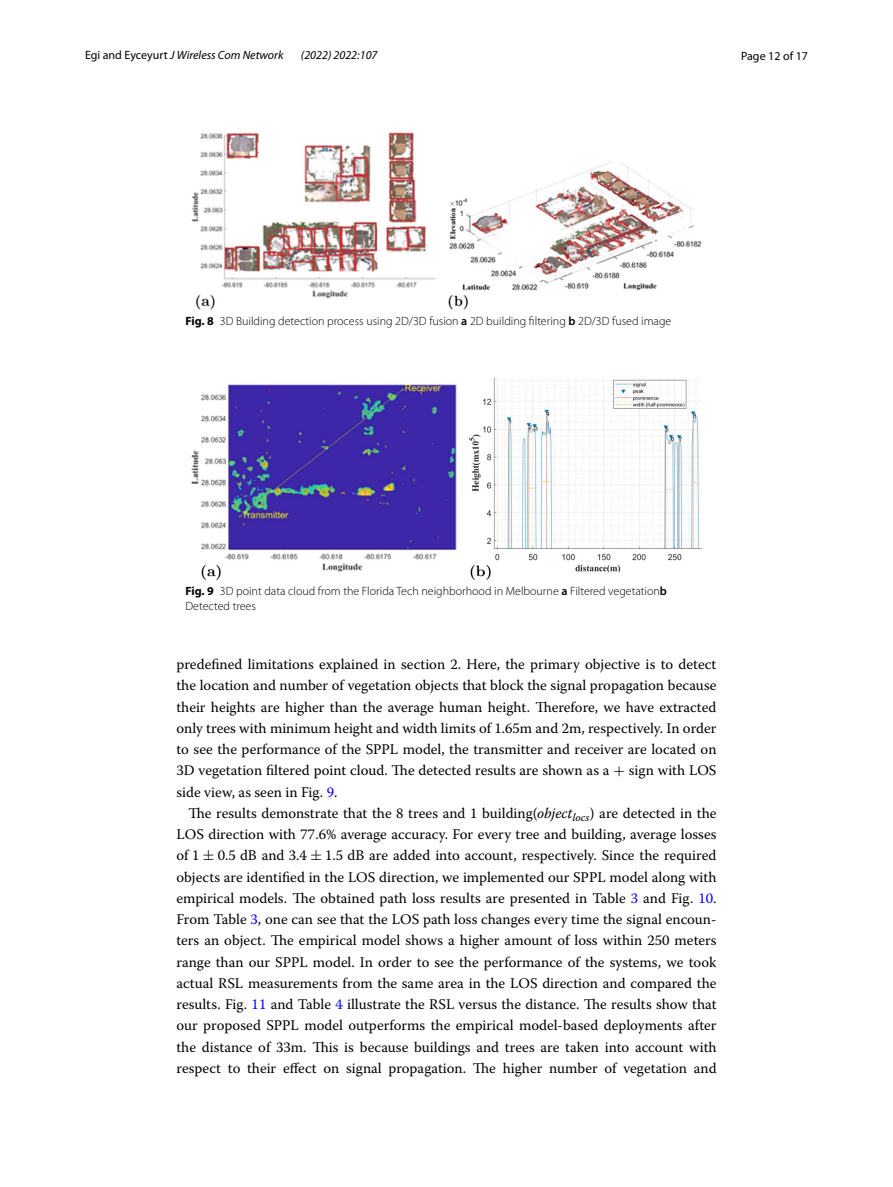
<style>
.page{position:relative;width:893px;height:1187px;background:#fff}
.page>*{position:absolute;margin:0;border:0;box-sizing:border-box;transform-origin:0 0}
.t1{font:14.7px/21.1px "Warnock Pro";color:#000;text-align:justify}
.t2{font:300 12px/15px "Myriad Pro";color:#000}
.t3{font:italic 12px "Myriad Pro";color:#000}
.t4{font:12px "Myriad Pro";color:#000}
.s1{font-style:normal}
.s2{font-weight:700}
.s3{font-weight:600}
.s4{font-family:"MTSY"}
.s5{color:#00f}
.s6{font-family:"Warnock Pro It 36"}
.s7{font-family:"Warnock Pro Regular 24"}
.s8{font-family:"MTSYN19"}
.s9{font-family:"Warnock Pro Regular 25"}
.s10{font-family:"MTSYN20"}
</style>
<div class="page">
<img style="left:191px;top:133px;width:511px;height:177px">
<img style="left:191px;top:377px;width:511px;height:202px">
<p class="t3" style="left:85px;top:48px;width:200px"><span class="s1">Egi and Eyceyurt</span> J Wireless Com Network</p>
<p class="t3" style="left:301px;top:48px;width:78px">(2022) 2022:107</p>
<p class="t4" style="left:741px;top:48px;width:68px">Page 12 of 17</p>
<p class="t2" style="left:185px;top:314px;width:487px"><span class="s2">Fig. 8</span> 3D Building detection process using 2D/3D fusion <span class="s3">a</span> 2D building filtering <span class="s3">b</span> 2D/3D fused image</p>
<p class="t2" style="left:185px;top:583px;width:483px"><span class="s2">Fig. 9</span> 3D point data cloud from the Florida Tech neighborhood in Melbourne <span class="s3">a</span> Filtered vegetation<span class="s3">b<br></span>Detected trees</p>
<p class="t1" style="left:176px;top:653px;width:542px">predefined limitations explained in section 2. Here, the primary objective is to detect the location and number of vegetation objects that block the signal propagation because their heights are higher than the average human height. Therefore, we have extracted only trees with minimum height and width limits of 1.65m and 2m, respectively. In order to see the performance of the SPPL model, the transmitter and receiver are located on 3D vegetation filtered point cloud. The detected results are shown as a <span class="s4">+</span> sign with LOS side view, as seen in Fig. <span class="s5">9</span>.</p>
<p class="t1" style="left:176px;top:802px;width:542px;text-indent:12px">The results demonstrate that the 8 trees and 1 building(<span class="s6">object</span><sub>locs</sub>) are detected in the LOS direction with 77.6% average accuracy. For every tree and building, average losses of <span class="s7">1</span> <span class="s8">±</span> <span class="s7">0.5</span> dB and <span class="s9">3.4</span> <span class="s10">±</span> <span class="s9">1.5</span> dB are added into account, respectively. Since the required objects are identified in the LOS direction, we implemented our SPPL model along with empirical models. The obtained path loss results are presented in Table <span class="s5">3</span> and Fig. <span class="s5">10</span>.<br>From Table <span class="s5">3</span>, one can see that the LOS path loss changes every time the signal encoun&shy;ters an object. The empirical model shows a higher amount of loss within 250 meters range than our SPPL model. In order to see the performance of the systems, we took actual RSL measurements from the same area in the LOS direction and compared the results. Fig. <span class="s5">11</span> and Table <span class="s5">4</span> illustrate the RSL versus the distance. The results show that our proposed SPPL model outperforms the empirical model-based deployments after the distance of 33m. This is because buildings and trees are taken into account with respect to their effect on signal propagation. The higher number of vegetation and</p>
</div>
